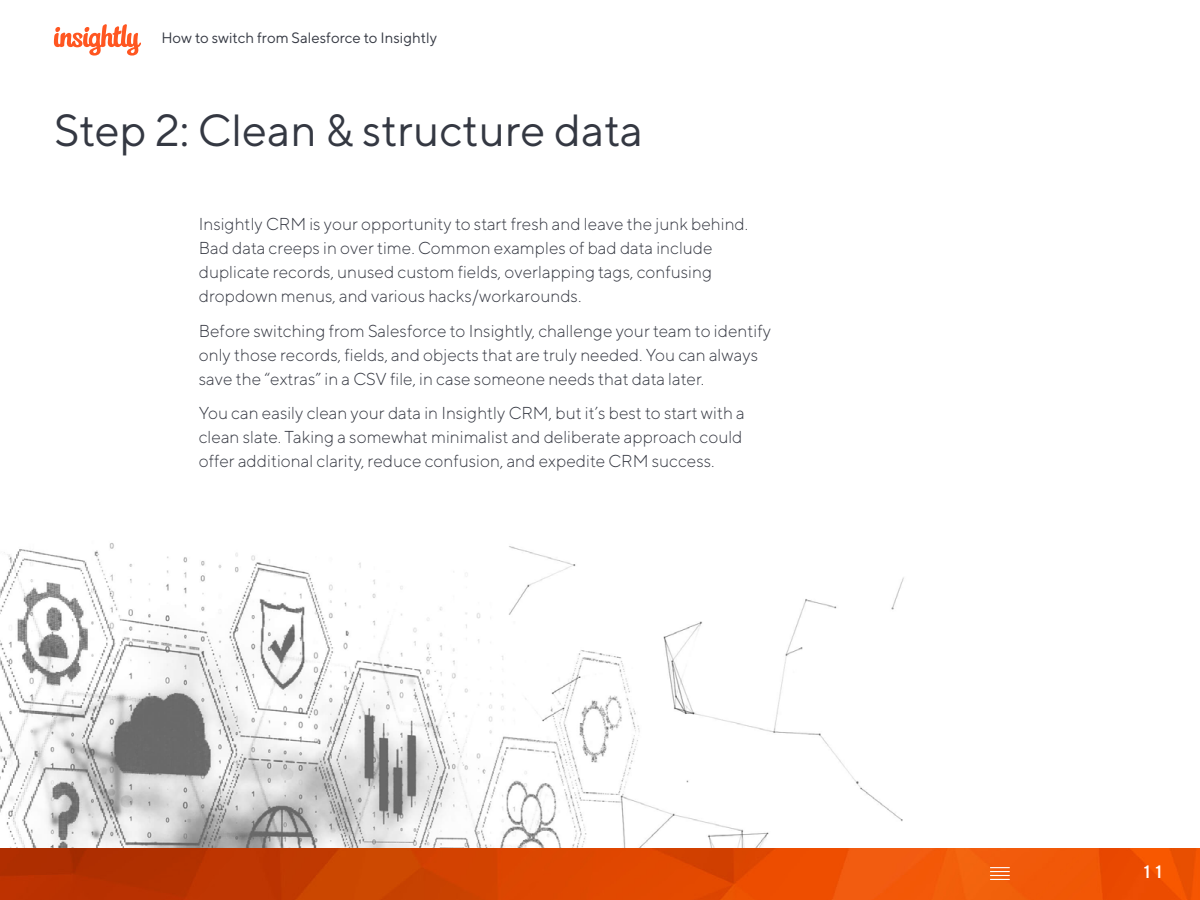
<style>
.page{position:relative;width:1200px;height:900px;background:#fff}
.page>*{position:absolute;margin:0;border:0;box-sizing:border-box;transform-origin:0 0}
.t1{font:45px "TT Norms";color:#343842}
.t2{font:500 18px "TT Norms";color:#fff}
.t3{font:300 17.25px/24px "TT Norms";color:#343741}
.t4{font:15px "TT Norms";color:#343842}
</style>
<div class="page">
<svg style="left:54px;top:24px;width:87px;height:32px"></svg>
<img style="left:0;top:543px;width:1200px;height:357px">
<svg style="left:990px;top:867px;width:20px;height:13px"></svg>
<p class="t4" style="left:161px;top:29px;width:277px">How to switch from Salesforce to Insightly</p>
<h1 class="t1" style="left:54px;top:102px;width:591px">Step 2: Clean &amp; structure data</h1>
<p class="t3" style="left:199px;top:212px;width:551px">Insightly CRM is your opportunity to start fresh and leave the junk behind.<br>Bad data creeps in over time. Common examples of bad data include duplicate records, unused custom fields, overlapping tags, confusing dropdown menus, and various hacks/workarounds.</p>
<p class="t3" style="left:199px;top:318px;width:574px">Before switching from Salesforce to Insightly, challenge your team to identify only those records, fields, and objects that are truly needed. You can always save the “extras” in a CSV file, in case someone needs that data later.</p>
<p class="t3" style="left:199px;top:401px;width:548px">You can easily clean your data in Insightly CRM, but it’s best to start with a clean slate. Taking a somewhat minimalist and deliberate approach could offer additional clarity, reduce confusion, and expedite CRM success.</p>
<p class="t2" style="left:1142px;top:861px;width:25px">11</p>
</div>
